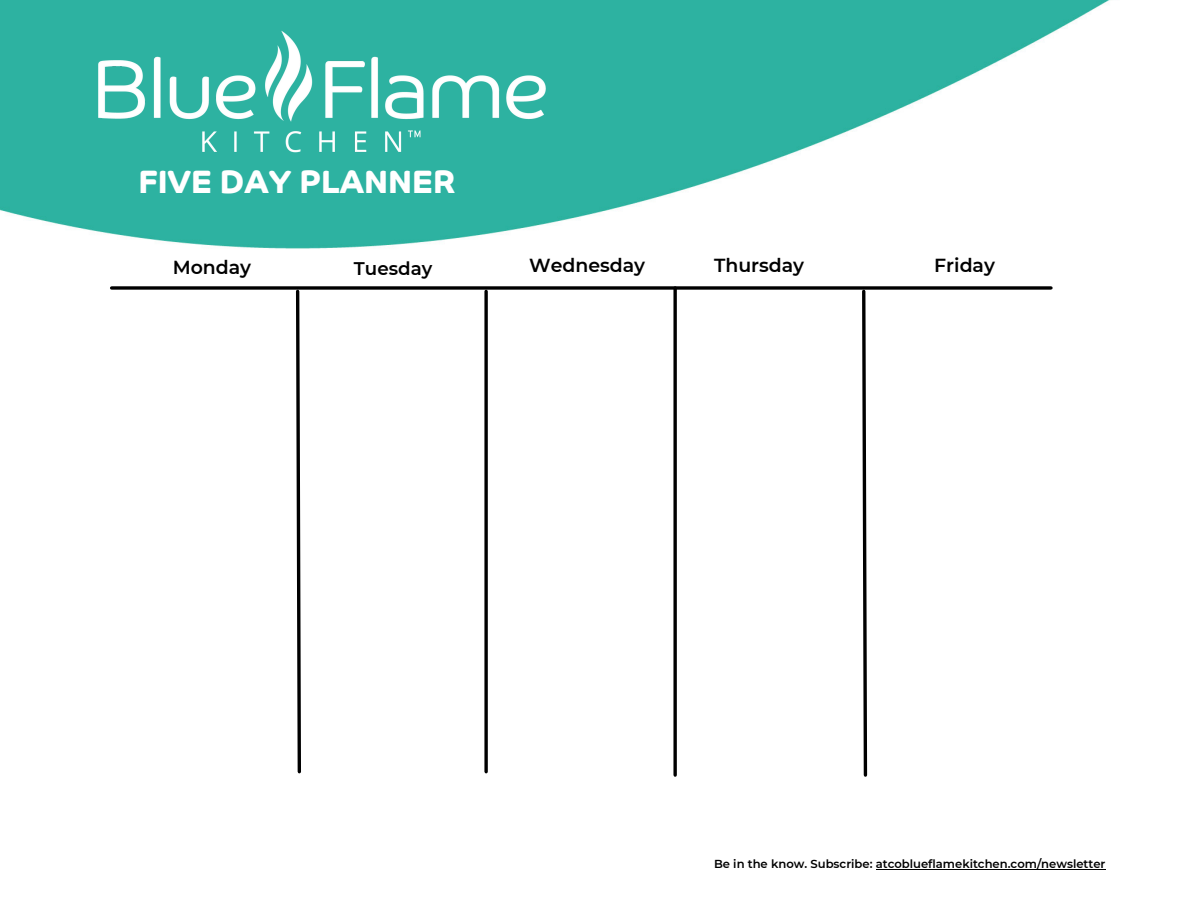
<style>
.page{position:relative;width:1188px;height:918px;background:#fff}
.page>*{position:absolute;margin:0;border:0;box-sizing:border-box;transform-origin:0 0}
.t1{font:700 32.4px "Co Headline";color:#fff}
.t2{font:600 18.9px "Montserrat";color:#000}
.t3{font:600 18.3px "Montserrat";color:#000}
.t4{font:600 11.55px "Montserrat";color:#000}
</style>
<div class="page">
<img style="left:0;top:0;width:1110px;height:777px">
<img style="left:92px;top:0;width:479px;height:239px">
<svg style="left:112px;top:286px;width:939px;height:4px;background:#272727"></svg>
<hr style="left:876px;top:869px;width:230px;height:1px;background:#000">
<svg style="left:294px;top:288px;width:9px;height:487px"></svg>
<svg style="left:484px;top:291px;width:4px;height:481px;background:#272727"></svg>
<svg style="left:860px;top:288px;width:9px;height:489px"></svg>
<svg style="left:673px;top:288px;width:4px;height:487px;background:#272727"></svg>
<p class="t1" style="left:139px;top:163px;width:318px">FIVE DAY PLANNER</p>
<p class="t2" style="left:173px;top:256px;width:80px">Monday</p>
<p class="t3" style="left:354px;top:257px;width:80px">Tuesday</p>
<p class="t2" style="left:529px;top:254px;width:117px">Wednesday</p>
<p class="t2" style="left:714px;top:254px;width:92px">Thursday</p>
<p class="t2" style="left:934px;top:254px;width:62px">Friday</p>
<p class="t4" style="left:714px;top:857px;width:393px">Be in the know. Subscribe: atcoblueflamekitchen.com/newsletter</p>
</div>
